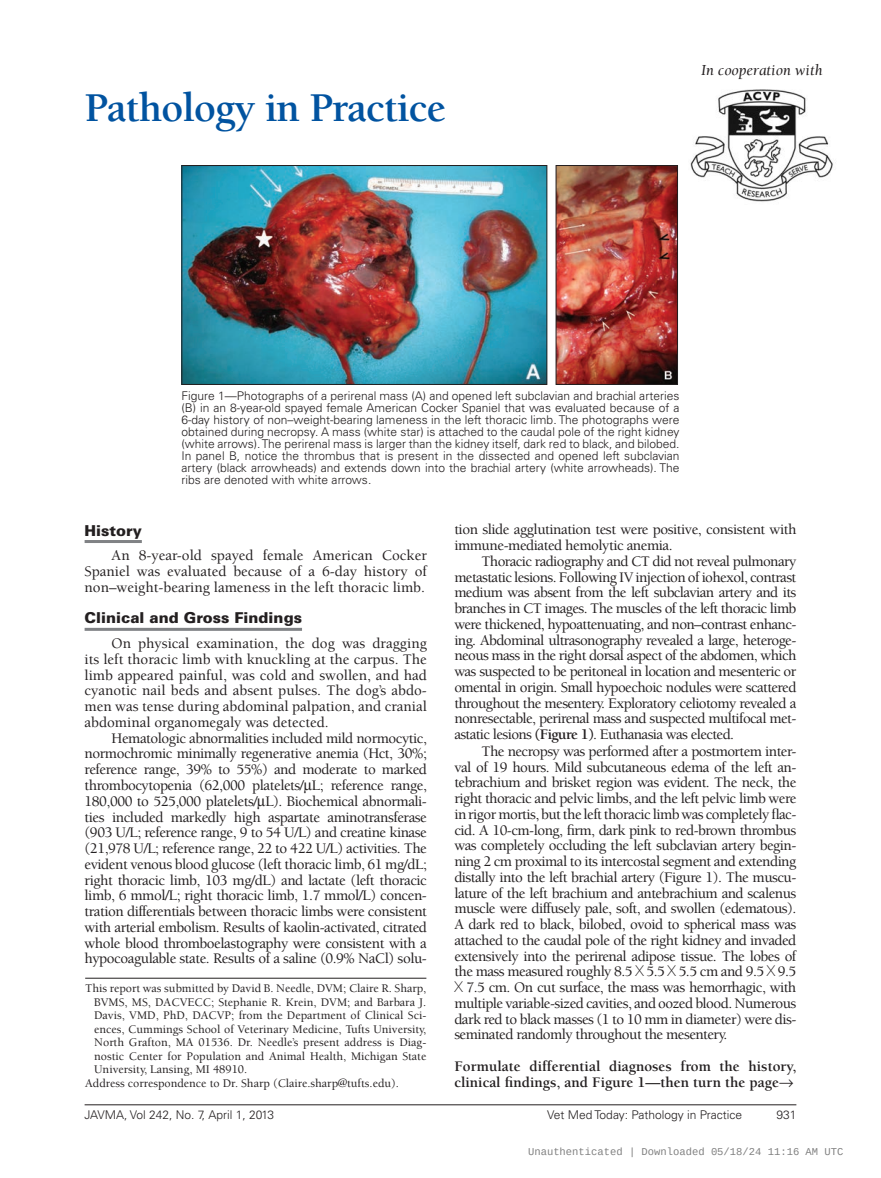
<style>
.page{position:relative;width:881px;height:1178px;background:#fff}
.page>*{position:absolute;margin:0;border:0;box-sizing:border-box;transform-origin:0 0}
.t1{font:700 42px "Berkeley";letter-spacing:-.02em;color:#0153a0}
.t2{font:italic 15.75px "Berkeley";color:#231f20}
.t3{font:500 15px/15.8px "Berkeley";letter-spacing:-.03em;color:#231f20;text-align:justify}
.t4{font:700 15px/15.8px "Berkeley";color:#231f20}
.t5{font:900 15px "Univers";color:#231f20}
.t6{font:300 12px/12px "Univers";color:#231f20;text-align:justify}
.t7{font:500 12px "Berkeley";color:#231f20}
.t8{font:10.5px "Liberation Mono";color:rgb(0 0 0/.5)}
.s1{font-weight:700}
.s2{font-family:"Helvetica Neue";font-weight:100}
</style>
<div class="page">
<hr style="left:85px;top:1104px;width:711px;height:1px;background:#231f20">
<hr style="left:85px;top:540px;width:57px;height:3px;background:#808285">
<hr style="left:85px;top:627px;width:217px;height:3px;background:#808285">
<hr style="left:85px;top:977px;width:341px;height:1px;background:#231f20">
<img style="left:690px;top:89px;width:143px;height:113px">
<img style="left:183px;top:167px;width:362px;height:216px">
<div style="left:181px;top:165px;width:366px;height:220px;border:1px solid #231f20"></div>
<img style="left:557px;top:167px;width:118px;height:216px">
<div style="left:555px;top:165px;width:122px;height:220px;border:1px solid #231f20"></div>
<h1 class="t1" style="left:85px;top:86px;width:363px">Pathology in Practice</h1>
<p class="t2" style="left:700px;top:61px;width:123px">In cooperation with</p>
<p class="t6" style="left:181px;top:390px;width:499px">Figure 1—Photographs of a perirenal mass (A) and opened left subclavian and brachial arteries (B) in an 8-year-old spayed female American Cocker Spaniel that was evaluated because of a 6-day history of non–weight-bearing lameness in the left thoracic limb. The photographs were obtained during necropsy. A mass (white star) is attached to the caudal pole of the right kidney (white arrows). The perirenal mass is larger than the kidney itself, dark red to black, and bilobed.<br>In panel B, notice the thrombus that is present in the dissected and opened left subclavian artery (black arrowheads) and extends down into the brachial artery (white arrowheads). The ribs are denoted with white arrows.</p>
<p class="t5" style="left:85px;top:520px;width:59px">History</p>
<p class="t3" style="left:85px;top:548px;width:343px;text-indent:27px">An 8-year-old spayed female American Cocker Spaniel was evaluated because of a 6-day history of non–weight-bearing lameness in the left thoracic limb.</p>
<p class="t5" style="left:85px;top:608px;width:219px">Clinical and Gross Findings</p>
<p class="t3" style="left:85px;top:635px;width:344px;text-indent:27px">On physical examination, the dog was dragging its left thoracic limb with knuckling at the carpus. The limb appeared painful, was cold and swollen, and had cyanotic nail beds and absent pulses. The dog’s abdo&shy;men was tense during abdominal palpation, and cranial abdominal organomegaly was detected.</p>
<p class="t3" style="left:85px;top:730px;width:344px;text-indent:27px">Hematologic abnormalities included mild normocytic, normochromic minimally regenerative anemia (Hct, 30%; reference range, 39% to 55%) and moderate to marked thrombocytopenia (62,000 platelets/ L; reference range, 180,000 to 525,000 platelets/ L). Biochemical abnormali&shy;ties included markedly high aspartate aminotransferase (903 U/L; reference range, 9 to 54 U/L) and creatine kinase (21,978 U/L; reference range, 22 to 422 U/L) activities. The evident venous blood glucose (left thoracic limb, 61 mg/dL; right thoracic limb, 103 mg/dL) and lactate (left thoracic limb, 6 mmol/L; right thoracic limb, 1.7 mmol/L) concen&shy;tration differentials between thoracic limbs were consistent with arterial embolism. Results of kaolin-activated, citrated whole blood thromboelastography were consistent with a hypocoagulable state. Results of a saline (0.9% NaCl) solu-</p>
<p class="t7" style="left:85px;top:981px;width:342px">This report was submitted by David B. Needle, DVM; Claire R. Sharp,</p>
<p class="t7" style="left:94px;top:995px;width:333px">BVMS, MS, DACVECC; Stephanie R. Krein, DVM; and Barbara J.</p>
<p class="t7" style="left:94px;top:1008px;width:333px">Davis, VMD, PhD, DACVP; from the Department of Clinical Sci-</p>
<p class="t7" style="left:94px;top:1022px;width:333px">ences, Cummings School of Veterinary Medicine, Tufts University,</p>
<p class="t7" style="left:94px;top:1035px;width:333px">North Grafton, MA 01536. Dr. Needle’s present address is Diag-</p>
<p class="t7" style="left:94px;top:1049px;width:333px">nostic Center for Population and Animal Health, Michigan State</p>
<p class="t7" style="left:94px;top:1062px;width:154px">University, Lansing, MI 48910.</p>
<p class="t7" style="left:85px;top:1076px;width:315px">Address correspondence to Dr. Sharp (Claire.sharp@tufts.edu).</p>
<p class="t3" style="left:454px;top:522px;width:343px">tion slide agglutination test were positive, consistent with immune-mediated hemolytic anemia.</p>
<p class="t3" style="left:454px;top:553px;width:343px;text-indent:27px">Thoracic radiography and CT did not reveal pulmonary metastatic lesions. Following IV injection of iohexol, contrast medium was absent from the left subclavian artery and its branches in CT images. The muscles of the left thoracic limb were thickened, hypoattenuating, and non–contrast enhanc&shy;ing. Abdominal ultrasonography revealed a large, heteroge&shy;neous mass in the right dorsal aspect of the abdomen, which was suspected to be peritoneal in location and mesenteric or omental in origin. Small hypoechoic nodules were scattered throughout the mesentery. Exploratory celiotomy revealed a nonresectable, perirenal mass and suspected multifocal met&shy;astatic lesions <span class="s1">(Figure 1)</span>. Euthanasia was elected.</p>
<p class="t3" style="left:454px;top:743px;width:343px;text-indent:27px">The necropsy was performed after a postmortem inter&shy;val of 19 hours. Mild subcutaneous edema of the left an&shy;tebrachium and brisket region was evident. The neck, the right thoracic and pelvic limbs, and the left pelvic limb were in rigor mortis, but the left thoracic limb was completely flac&shy;cid. A 10-cm-long, firm, dark pink to red-brown thrombus was completely occluding the left subclavian artery begin&shy;ning 2 cm proximal to its intercostal segment and extending distally into the left brachial artery (Figure 1). The muscu&shy;lature of the left brachium and antebrachium and scalenus muscle were diffusely pale, soft, and swollen (edematous).<br>A dark red to black, bilobed, ovoid to spherical mass was attached to the caudal pole of the right kidney and invaded extensively into the perirenal adipose tissue. The lobes of the mass measured roughly 8.5 <span class="s2">X</span> 5.5 <span class="s2">X</span> 5.5 cm and 9.5 <span class="s2">X</span> 9.5<br><span class="s2">X</span> 7.5 cm. On cut surface, the mass was hemorrhagic, with multiple variable-sized cavities, and oozed blood. Numerous dark red to black masses (1 to 10 mm in diameter) were dis&shy;seminated randomly throughout the mesentery.</p>
<p class="t4" style="left:454px;top:1058px;width:343px">Formulate differential diagnoses from the history, clinical findings, and Figure 1—then turn the page→</p>
<p class="t6" style="left:85px;top:1108px;width:191px">JAVMA, Vol 242, No. 7, April 1, 2013</p>
<p class="t6" style="left:547px;top:1108px;width:196px">Vet Med Today: Pathology in Practice</p>
<p class="t6" style="left:775px;top:1108px;width:22px">931</p>
<p class="t8" style="left:528px;top:1146px;width:316px">Unauthenticated | Downloaded 05/18/24 11:16 AM UTC</p>
</div>
